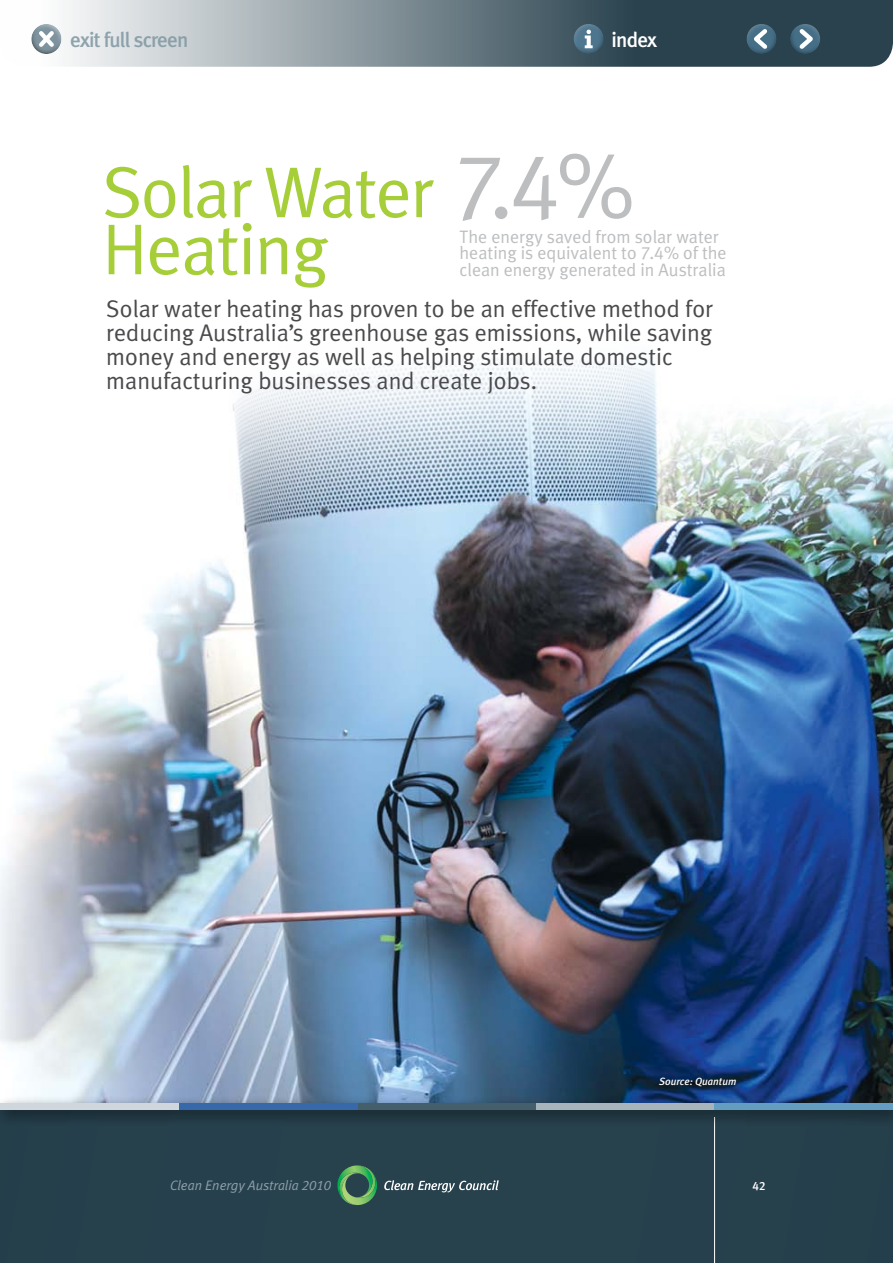
<style>
.page{position:relative;width:893px;height:1263px;background:#fff}
.page>*{position:absolute;margin:0;border:0;box-sizing:border-box;transform-origin:0 0}
.t1{font:93px "Meta Plus Normal Caps";color:#bcbec0}
.t2{font:72px/57px "Meta Plus Normal";letter-spacing:-.025em;color:#a6ce39}
.t3{font:24px/24px "Meta Plus Normal";color:#4a4a4d}
.t4{font:500 21px "Meta Plus";letter-spacing:-.04em;color:#849aa5}
.t5{font:500 21px "Meta Plus";letter-spacing:-.04em;color:#fff}
.t6{font:18px/16.5px "Meta Plus Normal";color:#bcbec0}
.t7{font:italic 13.8px "Meta Plus Normal";color:#8ea0aa}
.t8{font:12px "Meta Plus Medium Caps";color:#fff}
.t9{font:italic 500 10.5px "Meta Plus";color:#fff}
.s1{font-family:"Meta Plus Normal Caps"}
</style>
<div class="page">
<img style="left:0;top:358px;width:893px;height:737px">
<div style="left:0;top:1110px;width:893px;height:153px;background:#26414d"></div>
<svg style="left:337px;top:1165px;width:162px;height:40px"></svg>
<hr style="left:714px;top:1117px;width:1px;height:146px;background:#fff">
<div style="left:0;top:1095px;width:893px;height:31px;background:#000;opacity:.6"></div>
<div style="left:357px;top:1103px;width:179px;height:7px;background:#455e6b"></div>
<div style="left:536px;top:1103px;width:178px;height:7px;background:#a7b4bc"></div>
<div style="left:714px;top:1103px;width:179px;height:7px;background:#639dc2"></div>
<div style="left:0;top:1103px;width:179px;height:7px;background:#cfd7dd"></div>
<div style="left:179px;top:1103px;width:178px;height:7px;background:#3768a9"></div>
<svg style="left:64px;top:0;width:829px;height:67px;background:#74848c"></svg>
<div style="left:745px;top:22px;width:32px;height:25px;background:#fff;opacity:.75"></div>
<div style="left:745px;top:26px;width:33px;height:29px;background:#000;opacity:.75"></div>
<svg style="left:749px;top:25px;width:22px;height:28px"></svg>
<div style="left:790px;top:22px;width:32px;height:25px;background:#fff;opacity:.75"></div>
<div style="left:789px;top:26px;width:33px;height:29px;background:#000;opacity:.75"></div>
<svg style="left:795px;top:25px;width:22px;height:28px"></svg>
<div style="left:31px;top:22px;width:32px;height:25px;background:#fff;opacity:.75"></div>
<div style="left:30px;top:26px;width:33px;height:29px;background:#000;opacity:.75"></div>
<svg style="left:35px;top:27px;width:23px;height:24px"></svg>
<div style="left:572px;top:22px;width:32px;height:25px;background:#fff;opacity:.75"></div>
<div style="left:572px;top:26px;width:33px;height:29px;background:#000;opacity:.75"></div>
<svg style="left:585px;top:30px;width:8px;height:18px"></svg>
<p class="t4" style="left:70px;top:28px;width:120px">exit full screen</p>
<p class="t5" style="left:612px;top:28px;width:47px">index</p>
<h1 class="t1" style="left:454px;top:132px;width:182px">7.4%</h1>
<p class="t6" style="left:460px;top:228px;width:269px">The energy saved from solar water heating is equivalent to <span class="s1">7.4</span>% of the clean energy generated in Australia</p>
<h2 class="t2" style="left:102px;top:163px;width:334px">Solar Water<br>Heating</h2>
<p class="t3" style="left:106px;top:297px;width:608px">Solar water heating has proven to be an effective method for reducing Australia’s greenhouse gas emissions, while saving money and energy as well as helping stimulate domestic manufacturing businesses and create jobs.</p>
<p class="t9" style="left:659px;top:1075px;width:79px">Source: Quantum</p>
<p class="t7" style="left:170px;top:1177px;width:163px">Clean Energy Australia <span class="s1">2010</span></p>
<p class="t8" style="left:752px;top:1179px;width:14px">42</p>
</div>
